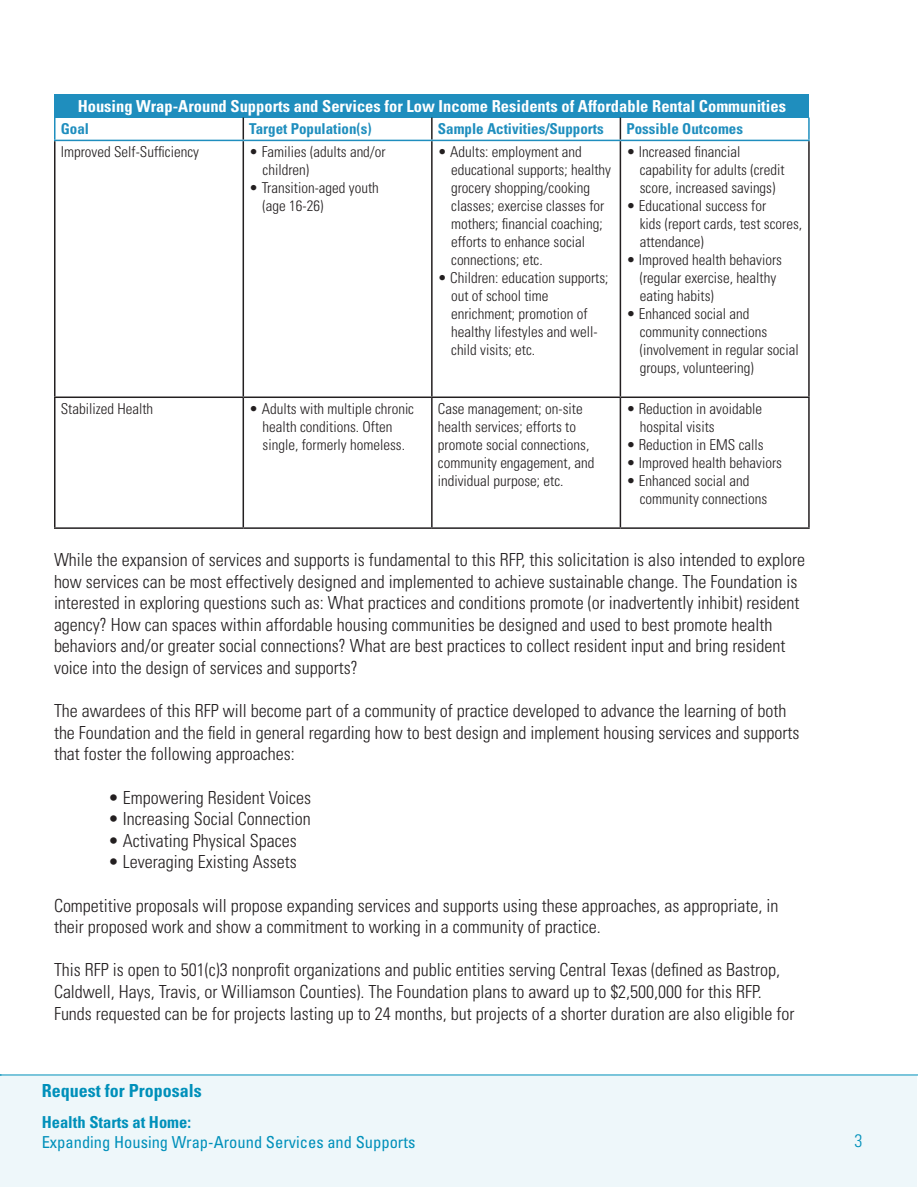
<style>
.page{position:relative;width:918px;height:1188px;background:#fff}
.page>*{position:absolute;margin:0;border:0;box-sizing:border-box;transform-origin:0 0}
.t1{font:300 condensed 18px/21.6px "Univers LT Std";color:#231f20}
.t2{font:700 condensed 18px "Univers LT Std";color:#0090ba}
.t3{font:300 condensed 18px "Univers LT Std";color:#0090ba}
.t4{font:700 condensed 16.5px "Univers LT Std";color:#fff}
.t5{font:condensed 16.5px "Univers LT Std";color:#0090ba}
.t6{font:700 condensed 16.5px "Univers LT Std";color:#0090ba}
.t7{font:300 condensed 15px/18px "Univers LT Std";color:#231f20}
.t8{font:700 condensed 15px "Univers LT Std";color:#1f8ebe}
</style>
<div class="page">
<div style="left:0;top:1075px;width:917px;height:112px;background:#eef7fa"></div>
<hr style="left:0;top:1075px;width:918px;height:1px;background:#0090ba">
<div style="left:55px;top:94px;width:754px;height:24px;background:#1f8ebe"></div>
<svg style="left:243px;top:118px;width:1px;height:22px"></svg>
<hr style="left:431px;top:118px;width:2px;height:22px;background:#231f20">
<svg style="left:620px;top:118px;width:1px;height:22px"></svg>
<hr style="left:54px;top:141px;width:2px;height:256px;background:#231f20">
<hr style="left:243px;top:141px;width:1px;height:256px;background:#231f20">
<hr style="left:431px;top:141px;width:2px;height:256px;background:#231f20">
<hr style="left:620px;top:141px;width:1px;height:256px;background:#231f20">
<hr style="left:808px;top:141px;width:2px;height:256px;background:#231f20">
<hr style="left:54px;top:397px;width:189px;height:1px;background:#231f20">
<hr style="left:54px;top:398px;width:2px;height:129px;background:#231f20">
<hr style="left:243px;top:397px;width:189px;height:1px;background:#231f20">
<hr style="left:243px;top:398px;width:1px;height:129px;background:#231f20">
<hr style="left:432px;top:397px;width:188px;height:1px;background:#231f20">
<hr style="left:431px;top:398px;width:2px;height:129px;background:#231f20">
<hr style="left:620px;top:397px;width:190px;height:1px;background:#231f20">
<hr style="left:620px;top:398px;width:1px;height:129px;background:#231f20">
<hr style="left:808px;top:398px;width:2px;height:129px;background:#231f20">
<hr style="left:54px;top:527px;width:189px;height:2px;background:#231f20">
<hr style="left:243px;top:527px;width:189px;height:2px;background:#231f20">
<hr style="left:432px;top:527px;width:188px;height:2px;background:#231f20">
<hr style="left:620px;top:527px;width:190px;height:2px;background:#231f20">
<hr style="left:54px;top:118px;width:2px;height:22px;background:#1f8ebe">
<hr style="left:808px;top:118px;width:2px;height:22px;background:#1f8ebe">
<hr style="left:54px;top:140px;width:189px;height:1px;background:#1f8ebe">
<hr style="left:243px;top:140px;width:189px;height:1px;background:#1f8ebe">
<hr style="left:432px;top:140px;width:188px;height:1px;background:#1f8ebe">
<hr style="left:620px;top:140px;width:190px;height:1px;background:#1f8ebe">
<p class="t4" style="left:78px;top:96px;width:710px">Housing Wrap-Around Supports and Services for Low Income Residents of Affordable Rental Communities</p>
<p class="t8" style="left:61px;top:120px;width:30px">Goal</p>
<p class="t8" style="left:249px;top:120px;width:124px">Target Population(s)</p>
<p class="t8" style="left:438px;top:120px;width:167px">Sample Activities/Supports</p>
<p class="t8" style="left:626px;top:120px;width:118px">Possible Outcomes</p>
<p class="t7" style="left:61px;top:143px;width:140px">Improved Self-Sufficiency</p>
<p class="t7" style="left:263px;top:143px;width:125px;text-indent:-13px">• Families (adults and/or children)</p>
<p class="t7" style="left:263px;top:179px;width:118px;text-indent:-13px">• Transition-aged youth (age 16-26)</p>
<p class="t7" style="left:640px;top:143px;width:146px;text-indent:-13px">• Increased financial capability for adults (credit score, increased savings)</p>
<p class="t7" style="left:640px;top:197px;width:164px;text-indent:-13px">• Educational success for<br>kids (report cards, test scores, attendance)</p>
<p class="t7" style="left:626px;top:251px;width:157px;text-align:center">• Improved health behaviors (regular exercise, healthy</p>
<p class="t7" style="left:640px;top:287px;width:76px">eating habits)</p>
<p class="t7" style="left:640px;top:305px;width:161px;text-indent:-13px">• Enhanced social and community connections (involvement in regular social groups, volunteering)</p>
<p class="t7" style="left:451px;top:143px;width:161px;text-indent:-13px">• Adults: employment and educational supports; healthy grocery shopping/cooking classes; exercise classes for mothers; financial coaching; efforts to enhance social connections; etc.</p>
<p class="t7" style="left:451px;top:269px;width:159px;text-indent:-13px">• Children: education supports; out of school time enrichment; promotion of healthy lifestyles and well&shy;child visits; etc.</p>
<p class="t7" style="left:61px;top:400px;width:94px">Stabilized Health</p>
<p class="t7" style="left:249px;top:400px;width:166px;text-align:center">• Adults with multiple chronic health conditions. Often single, formerly homeless.</p>
<p class="t7" style="left:438px;top:400px;width:158px">Case management; on-site health services; efforts to promote social connections, community engagement, and individual purpose; etc.</p>
<p class="t7" style="left:640px;top:400px;width:124px;text-indent:-13px">• Reduction in avoidable hospital visits</p>
<p class="t7" style="left:626px;top:436px;width:139px">• Reduction in EMS calls</p>
<p class="t7" style="left:626px;top:454px;width:157px">• Improved health behaviors</p>
<p class="t7" style="left:640px;top:472px;width:129px;text-indent:-13px">• Enhanced social and community connections</p>
<p class="t1" style="left:54px;top:549px;width:753px">While the expansion of services and supports is fundamental to this RFP, this solicitation is also intended to explore how services can be most effectively designed and implemented to achieve sustainable change. The Foundation is interested in exploring questions such as: What practices and conditions promote (or inadvertently inhibit) resident agency? How can spaces within affordable housing communities be designed and used to best promote health behaviors and/or greater social connections? What are best practices to collect resident input and bring resident voice into the design of services and supports?</p>
<p class="t1" style="left:54px;top:700px;width:747px">The awardees of this RFP will become part of a community of practice developed to advance the learning of both the Foundation and the field in general regarding how to best design and implement housing services and supports that foster the following approaches:</p>
<p class="t1" style="left:108px;top:787px;width:205px">• Empowering Resident Voices</p>
<p class="t1" style="left:108px;top:808px;width:204px">• Increasing Social Connection</p>
<p class="t1" style="left:108px;top:830px;width:190px">• Activating Physical Spaces</p>
<p class="t1" style="left:108px;top:851px;width:190px">• Leveraging Existing Assets</p>
<p class="t1" style="left:54px;top:895px;width:726px">Competitive proposals will propose expanding services and supports using these approaches, as appropriate, in their proposed work and show a commitment to working in a community of practice.</p>
<p class="t1" style="left:54px;top:959px;width:742px">This RFP is open to 501(c)3 nonprofit organizations and public entities serving Central Texas (defined as Bastrop,<br>Caldwell, Hays, Travis, or Williamson Counties). The Foundation plans to award up to $2,500,000 for this RFP.<br>Funds requested can be for projects lasting up to 24 months, but projects of a shorter duration are also eligible for</p>
<p class="t2" style="left:42px;top:1079px;width:161px">Request for Proposals</p>
<p class="t6" style="left:42px;top:1112px;width:151px">Health Starts at Home:</p>
<p class="t5" style="left:42px;top:1132px;width:375px">Expanding Housing Wrap-Around Services and Supports</p>
<p class="t3" style="left:855px;top:1130px;width:9px">3</p>
</div>
